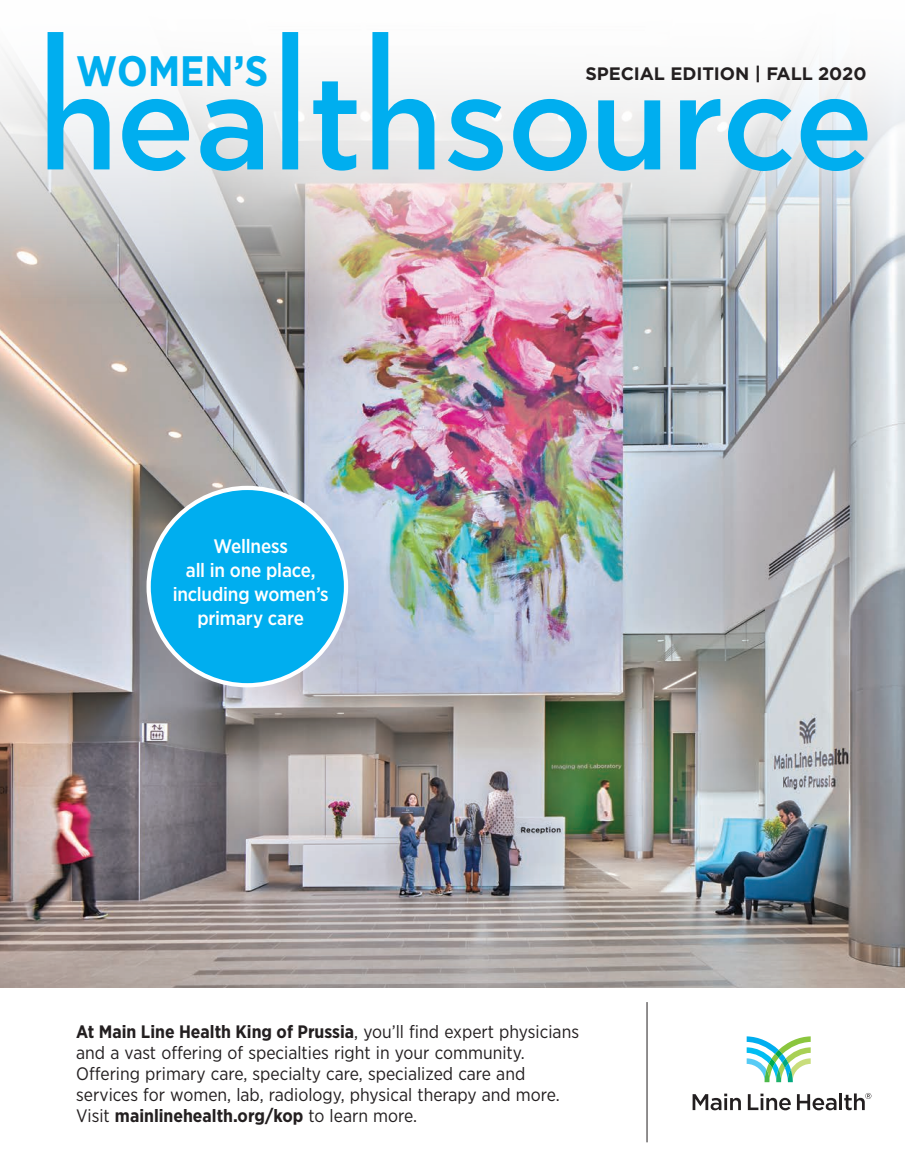
<style>
.page{position:relative;width:905px;height:1175px;background:#fff}
.page>*{position:absolute;margin:0;border:0;box-sizing:border-box;transform-origin:0 0}
.t1{font:700 42.6px "Gotham Narrow";color:#00aeef}
.t2{font:500 19.5px/24px "Gotham Narrow";letter-spacing:-.01em;color:#fff;text-align:center}
.t3{font:18px/21px "Gotham Narrow";color:#231f20}
.t4{font:700 18px "Gotham OTF";letter-spacing:-.005em;color:#231f20}
.s1{font-weight:700}
</style>
<div class="page">
<hr style="left:646px;top:1002px;width:1px;height:140px;background:#231f20">
<svg style="left:692px;top:1093px;width:49px;height:17px"></svg>
<svg style="left:747px;top:1093px;width:43px;height:17px"></svg>
<svg style="left:796px;top:1094px;width:40px;height:16px"></svg>
<hr style="left:839px;top:1093px;width:3px;height:17px;background:#231f20">
<svg style="left:844px;top:1093px;width:27px;height:17px"></svg>
<svg style="left:746px;top:1036px;width:64px;height:46px"></svg>
<img style="left:0;top:302px;width:904px;height:685px">
<img style="left:0;top:32px;width:904px;height:267px">
<svg style="left:448px;top:99px;width:419px;height:72px;background:#80cfed"></svg>
<svg style="left:48px;top:32px;width:386px;height:139px"></svg>
<div style="left:149px;top:488px;width:197px;height:197px;background:#00aeef;border-radius:50%"></div>
<div style="left:146px;top:486px;width:202px;height:201px;border:4px solid #fff;border-radius:50%"></div>
<h1 class="t1" style="left:76px;top:43px;width:193px">WOMEN’S</h1>
<p class="t4" style="left:585px;top:63px;width:282px">SPECIAL EDITION | FALL 2020</p>
<p class="t2" style="left:173px;top:533px;width:157px">Wellness<br>all in one place, including women’s primary care</p>
<p class="t3" style="left:76px;top:1020px;width:504px"><span class="s1">At Main Line Health King of Prussia</span>, you’ll find expert physicians and a vast offering of specialties right in your community.<br>Offering primary care, specialty care, specialized care and services for women, lab, radiology, physical therapy and more.<br>Visit <span class="s1">mainlinehealth.org/kop</span> to learn more.</p>
</div>
